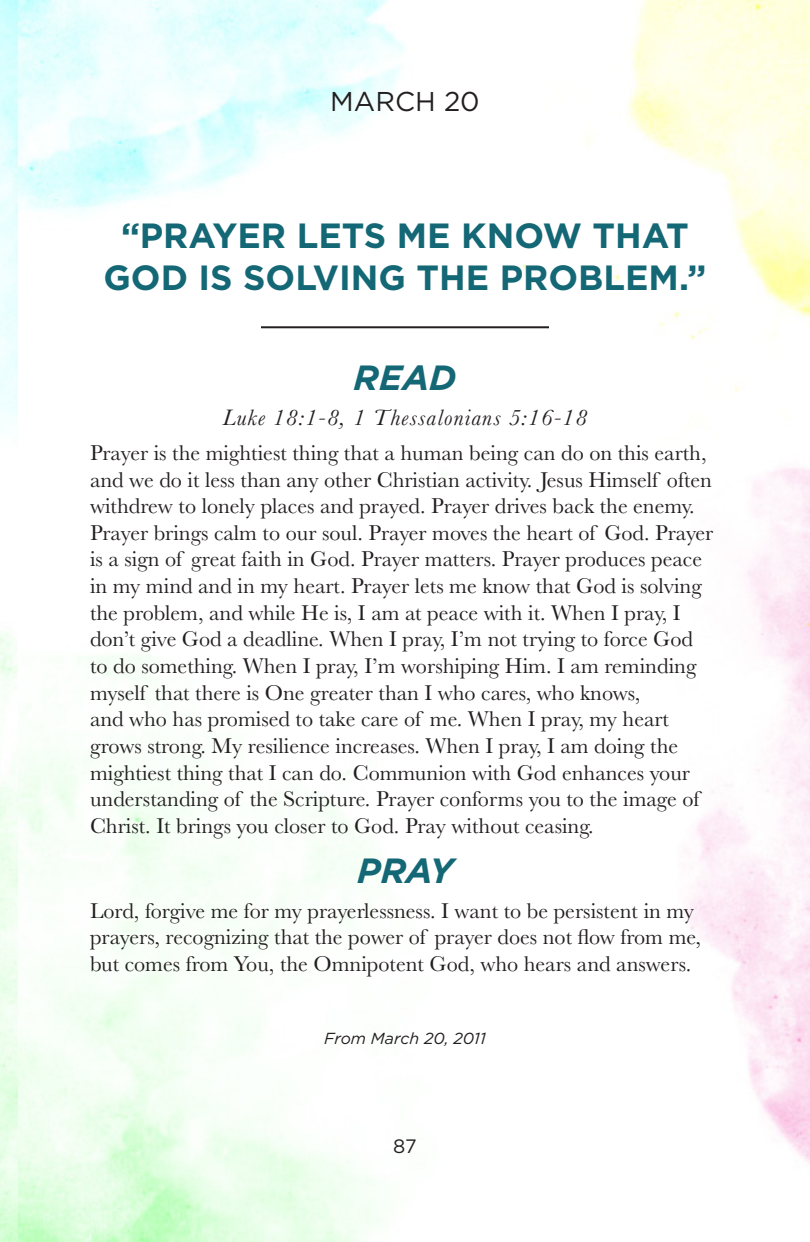
<style>
.page{position:relative;width:810px;height:1242px;background:#fff}
.page>*{position:absolute;margin:0;border:0;box-sizing:border-box;transform-origin:0 0}
.Devo_Quote{font:700 35px/42px "Gotham";color:#146775;text-align:center}
.Devo_READ_Subheader{font:italic 700 35px "Gotham";color:#146775}
.Devo_PRAY_Subheader{font:italic 700 35px "Gotham";color:#146775}
.Devo_Date_at_Top{font:27.2px "Gotham";color:#231f20}
.Devo_Scripture_Refs{font:italic 23.2px "Baskerville";letter-spacing:.05em;color:#231f20}
.Devo_Body_Copy{font:22.2px/26.6px "Baskerville";color:#231f20}
.t1{font:19.4px "Gotham";color:#231f20}
.Devo_Footnote_Date{font:italic 16px "Gotham";color:#231f20}
</style>
<div class="page">
<img style="left:0;top:0;width:810px;height:1242px">
<hr style="left:261px;top:326px;width:288px;height:2px;background:#231f20">
<p class="Devo_Date_at_Top" style="left:330px;top:84px;width:151px">MARCH 20</p>
<p class="Devo_Quote" style="left:103px;top:215px;width:605px">“PRAYER LETS ME KNOW THAT<br>GOD IS SOLVING THE PROBLEM.”</p>
<p class="Devo_READ_Subheader" style="left:354px;top:354px;width:104px">READ</p>
<p class="Devo_Scripture_Refs" style="left:223px;top:402px;width:366px">Luke 18:1-8, 1 Thessalonians 5:16-18</p>
<p class="Devo_Body_Copy" style="left:90px;top:440px;width:625px">Prayer is the mightiest thing that a human being can do on this earth, and we do it less than any other Christian activity. Jesus Himself often withdrew to lonely places and prayed. Prayer drives back the enemy.<br>Prayer brings calm to our soul. Prayer moves the heart of God. Prayer is a sign of great faith in God. Prayer matters. Prayer produces peace in my mind and in my heart. Prayer lets me know that God is solving the problem, and while He is, I am at peace with it. When I pray, I don’t give God a deadline. When I pray, I’m not trying to force God to do something. When I pray, I’m worshiping Him. I am reminding myself that there is One greater than I who cares, who knows,<br>and who has promised to take care of me. When I pray, my heart grows strong. My resilience increases. When I pray, I am doing the mightiest thing that I can do. Communion with God enhances your understanding of the Scripture. Prayer conforms you to the image of Christ. It brings you closer to God. Pray without ceasing.</p>
<p class="Devo_PRAY_Subheader" style="left:357px;top:847px;width:97px">PRAY</p>
<p class="Devo_Body_Copy" style="left:90px;top:898px;width:613px">Lord, forgive me for my prayerlessness. I want to be persistent in my prayers, recognizing that the power of prayer does not flow from me, but comes from You, the Omnipotent God, who hears and answers.</p>
<p class="Devo_Footnote_Date" style="left:324px;top:1028px;width:163px">From March 20, 2011</p>
<p class="t1" style="left:393px;top:1134px;width:25px">87</p>
</div>
